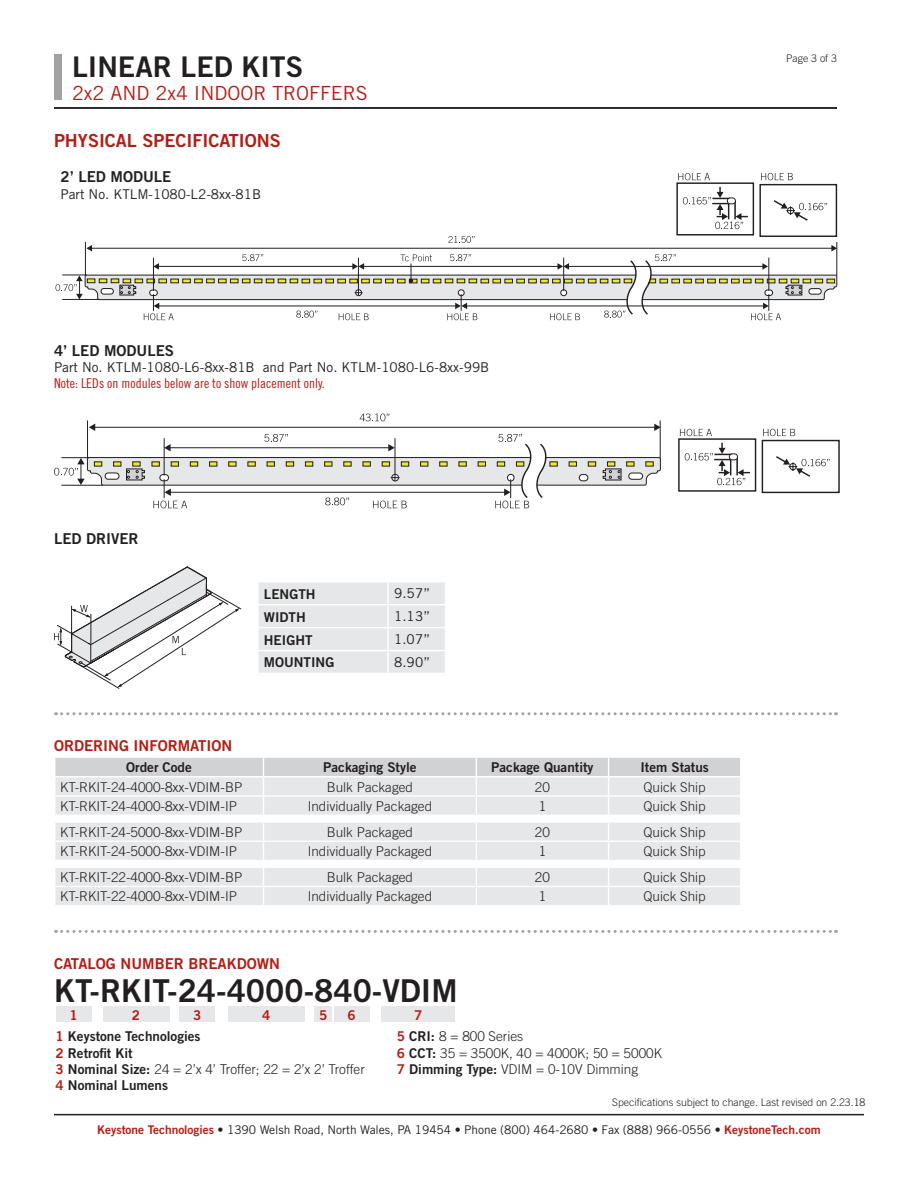
<style>
.page{position:relative;width:918px;height:1188px;background:#fff}
.page>*{position:absolute;margin:0;border:0;box-sizing:border-box;transform-origin:0 0}
.t1{font:31.5px "Trade Gothic Bold Two";color:#231f20}
.t2{font:28.5px "Trade Gothic Bold Two";color:#231f20}
.t3{font:19.5px "Trade Gothic";color:#b41d15}
.t4{font:18px "Trade Gothic Bold Two";color:#b41d15}
.t5{font:15px "Trade Gothic Bold Two";color:#b41d15}
.t6{font:15px "Trade Gothic Bold Two";color:#231f20}
.t7{font:300 13.5px/16.2px "Trade Gothic";color:#231f20}
.t8{font:13.5px/16.2px "Trade Gothic Bold Two";color:#231f20}
.t9{font:13.5px "Trade Gothic";color:#231f20}
.t10{font:13.5px "Trade Gothic Cond Eighteen";color:#b41d15}
.t11{font:13.5px "Trade Gothic Bold Two";color:#b41d15}
.t12{font:12px "Trade Gothic";letter-spacing:-.005em;color:#231f20}
.t13{font:300 10.5px "Trade Gothic";color:#231f20}
.s1{color:#b41d15}
.s2{font-family:"Trade Gothic Bold Two";font-weight:400;color:#b41d15}
.s3{font-family:"Trade Gothic Bold Two";font-weight:400}
.s4{font-family:"Trade Gothic Bold Two";color:#b41d15}
.s5{font-family:"Trade Gothic Bold Two"}
</style>
<div class="page">
<hr style="left:54px;top:1114px;width:810px;height:1px;background:#231f20">
<svg style="left:56px;top:712px;width:781px;height:3px"></svg>
<svg style="left:56px;top:930px;width:781px;height:3px"></svg>
<div style="left:258px;top:582px;width:187px;height:91px;background:#e6e7e9"></div>
<hr style="left:388px;top:650px;width:58px;height:1px;background:#fff">
<svg style="left:54px;top:566px;width:188px;height:123px"></svg>
<svg style="left:678px;top:173px;width:32px;height:7px"></svg>
<svg style="left:761px;top:173px;width:32px;height:7px"></svg>
<div style="left:676px;top:182px;width:78px;height:54px;border:1px solid #231f20"></div>
<svg style="left:773px;top:200px;width:54px;height:21px"></svg>
<div style="left:759px;top:184px;width:78px;height:53px;border:1px solid #231f20"></div>
<svg style="left:683px;top:187px;width:65px;height:42px"></svg>
<div style="left:727px;top:198px;width:8px;height:6px;background:#fff;border-radius:3px"></div>
<div style="left:727px;top:198px;width:9px;height:6px;border:1px solid #231f20;border-radius:3px"></div>
<svg style="left:54px;top:414px;width:607px;height:94px"></svg>
<svg style="left:56px;top:236px;width:781px;height:84px"></svg>
<svg style="left:680px;top:429px;width:32px;height:7px"></svg>
<svg style="left:763px;top:429px;width:32px;height:7px"></svg>
<div style="left:678px;top:438px;width:78px;height:54px;border:1px solid #231f20"></div>
<svg style="left:776px;top:456px;width:54px;height:21px"></svg>
<div style="left:762px;top:440px;width:78px;height:53px;border:1px solid #231f20"></div>
<svg style="left:685px;top:443px;width:65px;height:42px"></svg>
<div style="left:729px;top:454px;width:9px;height:6px;background:#fff;border-radius:3px"></div>
<div style="left:729px;top:454px;width:9px;height:6px;border:1px solid #231f20;border-radius:3px"></div>
<div style="left:54px;top:54px;width:8px;height:46px;background:#a0a1a3"></div>
<hr style="left:54px;top:107px;width:783px;height:2px;background:#231f20">
<svg style="left:55px;top:757px;width:685px;height:148px"></svg>
<hr style="left:609px;top:886px;width:132px;height:1px;background:#fff">
<div style="left:56px;top:1007px;width:35px;height:15px;background:#e6e7e9"></div>
<div style="left:103px;top:1007px;width:67px;height:15px;background:#e6e7e9"></div>
<div style="left:180px;top:1007px;width:35px;height:15px;background:#e6e7e9"></div>
<div style="left:228px;top:1007px;width:77px;height:15px;background:#e6e7e9"></div>
<div style="left:315px;top:1007px;width:17px;height:15px;background:#e6e7e9"></div>
<div style="left:334px;top:1007px;width:35px;height:15px;background:#e6e7e9"></div>
<div style="left:381px;top:1007px;width:74px;height:15px;background:#e6e7e9"></div>
<h2 class="t2" style="left:72px;top:49px;width:233px">LINEAR LED KITS</h2>
<h3 class="t3" style="left:72px;top:82px;width:297px">2x2 AND 2x4 INDOOR TROFFERS</h3>
<h3 class="t4" style="left:54px;top:129px;width:228px">PHYSICAL SPECIFICATIONS</h3>
<p class="t6" style="left:61px;top:168px;width:112px">2’ LED MODULE</p>
<p class="t9" style="left:61px;top:186px;width:202px">Part No. KTLM-1080-L2-8xx-81B</p>
<p class="t6" style="left:54px;top:341px;width:122px">4’ LED MODULES</p>
<p class="t9" style="left:54px;top:359px;width:437px">Part No. KTLM-1080-L6-8xx-81B and Part No. KTLM-1080-L6-8xx-99B</p>
<p class="t10" style="left:54px;top:375px;width:272px">Note: LEDs on modules below are to show placement only.</p>
<p class="t6" style="left:54px;top:529px;width:86px">LED DRIVER</p>
<p class="t8" style="left:264px;top:586px;width:53px">LENGTH</p>
<p class="t9" style="left:394px;top:585px;width:38px">9.57”</p>
<p class="t8" style="left:264px;top:608px;width:43px">WIDTH</p>
<p class="t9" style="left:394px;top:608px;width:38px">1.13”</p>
<p class="t8" style="left:264px;top:631px;width:50px">HEIGHT</p>
<p class="t9" style="left:394px;top:631px;width:38px">1.07”</p>
<p class="t8" style="left:264px;top:654px;width:72px">MOUNTING</p>
<p class="t9" style="left:394px;top:654px;width:38px">8.90”</p>
<p class="t5" style="left:54px;top:736px;width:180px">ORDERING INFORMATION</p>
<p class="t8" style="left:126px;top:759px;width:67px">Order Code</p>
<p class="t8" style="left:323px;top:759px;width:95px">Packaging Style</p>
<p class="t8" style="left:491px;top:759px;width:104px">Package Quantity</p>
<p class="t8" style="left:640px;top:759px;width:70px">Item Status</p>
<p class="t7" style="left:60px;top:779px;width:184px">KT-RKIT-24-4000-8xx-VDIM-BP</p>
<p class="t7" style="left:327px;top:779px;width:88px">Bulk Packaged</p>
<p class="t7" style="left:535px;top:779px;width:17px">20</p>
<p class="t7" style="left:644px;top:779px;width:64px">Quick Ship</p>
<p class="t7" style="left:60px;top:798px;width:178px">KT-RKIT-24-4000-8xx-VDIM-IP</p>
<p class="t7" style="left:308px;top:798px;width:126px">Individually Packaged</p>
<p class="t7" style="left:539px;top:798px;width:9px">1</p>
<p class="t7" style="left:644px;top:798px;width:64px">Quick Ship</p>
<p class="t7" style="left:60px;top:824px;width:184px">KT-RKIT-24-5000-8xx-VDIM-BP</p>
<p class="t7" style="left:327px;top:824px;width:88px">Bulk Packaged</p>
<p class="t7" style="left:535px;top:824px;width:17px">20</p>
<p class="t7" style="left:644px;top:824px;width:64px">Quick Ship</p>
<p class="t7" style="left:60px;top:843px;width:178px">KT-RKIT-24-5000-8xx-VDIM-IP</p>
<p class="t7" style="left:308px;top:843px;width:126px">Individually Packaged</p>
<p class="t7" style="left:539px;top:843px;width:9px">1</p>
<p class="t7" style="left:644px;top:843px;width:64px">Quick Ship</p>
<p class="t7" style="left:60px;top:869px;width:184px">KT-RKIT-22-4000-8xx-VDIM-BP</p>
<p class="t7" style="left:327px;top:869px;width:88px">Bulk Packaged</p>
<p class="t7" style="left:535px;top:869px;width:17px">20</p>
<p class="t7" style="left:644px;top:869px;width:64px">Quick Ship</p>
<p class="t7" style="left:60px;top:888px;width:178px">KT-RKIT-22-4000-8xx-VDIM-IP</p>
<p class="t7" style="left:308px;top:888px;width:126px">Individually Packaged</p>
<p class="t7" style="left:539px;top:888px;width:9px">1</p>
<p class="t7" style="left:644px;top:888px;width:64px">Quick Ship</p>
<p class="t5" style="left:54px;top:954px;width:228px">CATALOG NUMBER BREAKDOWN</p>
<h1 class="t1" style="left:54px;top:972px;width:405px">KT-RKIT-24-4000-840-VDIM</h1>
<p class="t8" style="left:56px;top:1028px;width:147px"><span class="s1">1</span> Keystone Technologies<br><span class="s1">2</span> Retrofit Kit</p>
<p class="t7" style="left:56px;top:1061px;width:311px"><span class="s2">3</span> <span class="s3">Nominal Size:</span> 24 = 2’x 4’ Troffer; 22 = 2’x 2’ Troffer</p>
<p class="t8" style="left:56px;top:1077px;width:114px"><span class="s1">4</span> Nominal Lumens</p>
<p class="t11" style="left:69px;top:1007px;width:10px">1</p>
<p class="t11" style="left:132px;top:1007px;width:10px">2</p>
<p class="t11" style="left:193px;top:1007px;width:10px">3</p>
<p class="t11" style="left:262px;top:1007px;width:10px">4</p>
<p class="t11" style="left:319px;top:1007px;width:10px">5</p>
<p class="t11" style="left:347px;top:1007px;width:10px">6</p>
<p class="t11" style="left:414px;top:1007px;width:10px">7</p>
<p class="t7" style="left:397px;top:1028px;width:267px"><span class="s2">5</span> <span class="s3">CRI:</span> 8 = 800 Series<br><span class="s2">6</span> <span class="s3">CCT:</span> 35 = 3500K, 40 = 4000K; 50 = 5000K<br><span class="s2">7</span> <span class="s3">Dimming Type:</span> VDIM = 0-10V Dimming</p>
<p class="t13" style="left:786px;top:52px;width:52px">Page 3 of 3</p>
<p class="t13" style="left:612px;top:1096px;width:255px">Specifications subject to change. Last revised on 2.23.18</p>
<p class="t12" style="left:97px;top:1122px;width:725px"><span class="s4">Keystone Technologies</span> <span class="s5">•</span> 1390 Welsh Road, North Wales, PA 19454 <span class="s5">•</span> Phone (800) 464-2680 <span class="s5">•</span> Fax (888) 966-0556 • <span class="s4">KeystoneTech.com</span></p>
</div>
